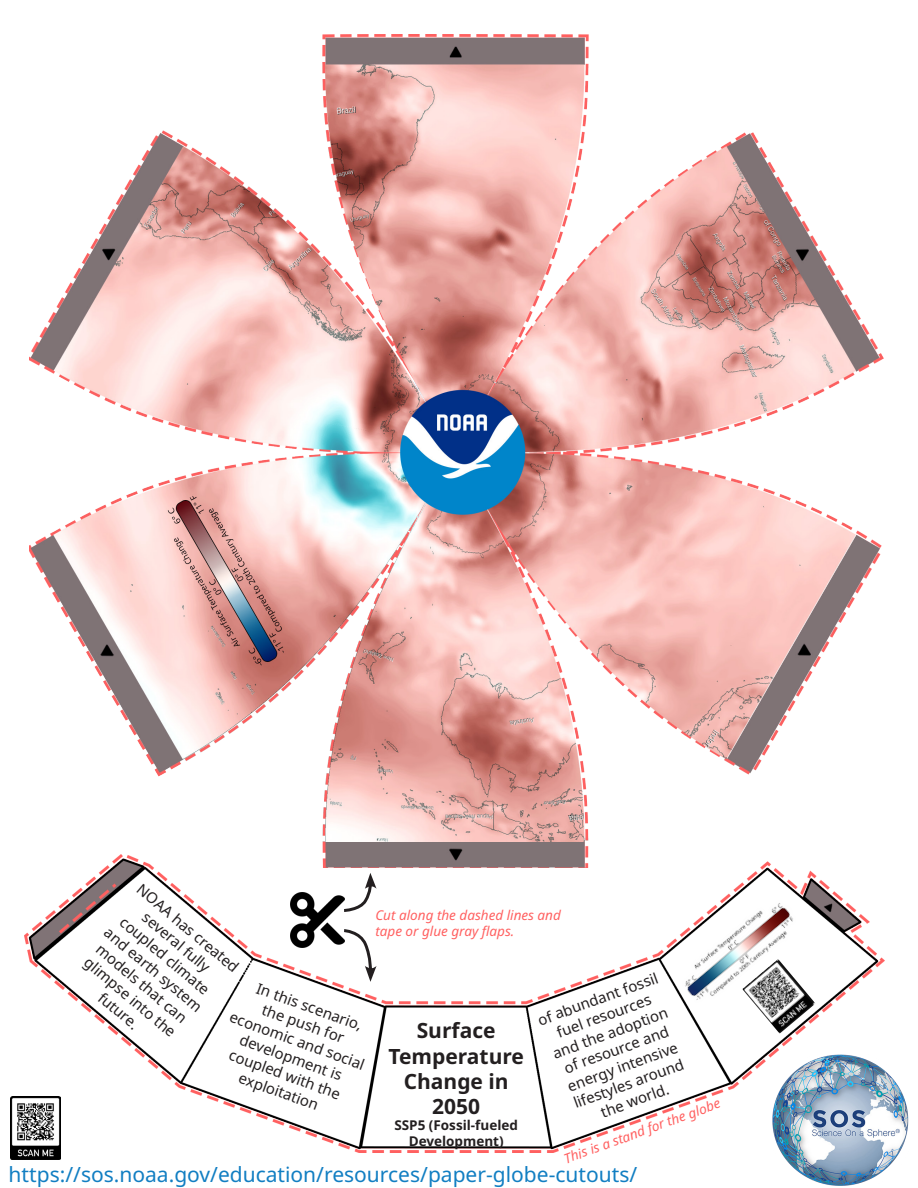
<style>
.page{position:relative;width:918px;height:1188px;background:#fff}
.page>*{position:absolute;margin:0;border:0;box-sizing:border-box;transform-origin:0 0}
.URL{font:21px "Noto Sans";color:#117ec2}
.Base_Title{font:700 21px/25.2px "Noto Sans";color:#231f20;text-align:center}
.Base_Abstract{font:15px/18px "Noto Sans";color:#231f20;text-align:center}
.Directions{font:italic 13.5px "Noto Sans";color:#ff6060}
.Base_Title-2{font:700 13.5px/16.2px "Noto Sans";color:#231f20;text-align:center}
</style>
<div class="page">
<img style="left:30px;top:35px;width:853px;height:820px">
<img style="left:10px;top:1097px;width:51px;height:63px">
<img style="left:24px;top:855px;width:861px;height:298px">
<img style="left:674px;top:891px;width:131px;height:120px">
<img style="left:772px;top:1054px;width:137px;height:132px">
<svg style="left:341px;top:873px;width:36px;height:41px"></svg>
<svg style="left:341px;top:928px;width:36px;height:54px"></svg>
<img style="left:742px;top:959px;width:74px;height:75px">
<p class="Base_Abstract" style="left:145px;top:880px;width:129px;rotate:40deg">NOAA has created several fully coupled climate and earth system models that can glimpse into the future.</p>
<p class="Directions" style="left:375px;top:905px;width:187px">Cut along the dashed lines and</p>
<p class="Directions" style="left:375px;top:922px;width:141px">tape or glue gray flaps.</p>
<p class="Base_Abstract" style="left:245px;top:974px;width:144px;rotate:20deg">In this scenario,<br>the push for economic and social development is coupled with the exploitation</p>
<p class="Base_Abstract" style="left:535px;top:1012px;width:128px;rotate:-20deg">of abundant fossil fuel resources and the adoption of resource and energy intensive lifestyles around the world.</p>
<h2 class="Base_Title" style="left:388px;top:1019px;width:137px">Surface<br>Temperature<br>Change in<br>2050</h2>
<h2 class="Base_Title-2" style="left:394px;top:1117px;width:125px">SSP5 (Fossil-fueled<br>Development)</h2>
<p class="Directions" style="left:561px;top:1150px;width:167px;rotate:-20deg">This is a stand for the globe</p>
<p class="URL" style="left:9px;top:1159px;width:630px">https://sos.noaa.gov/education/resources/paper-globe-cutouts/</p>
</div>
